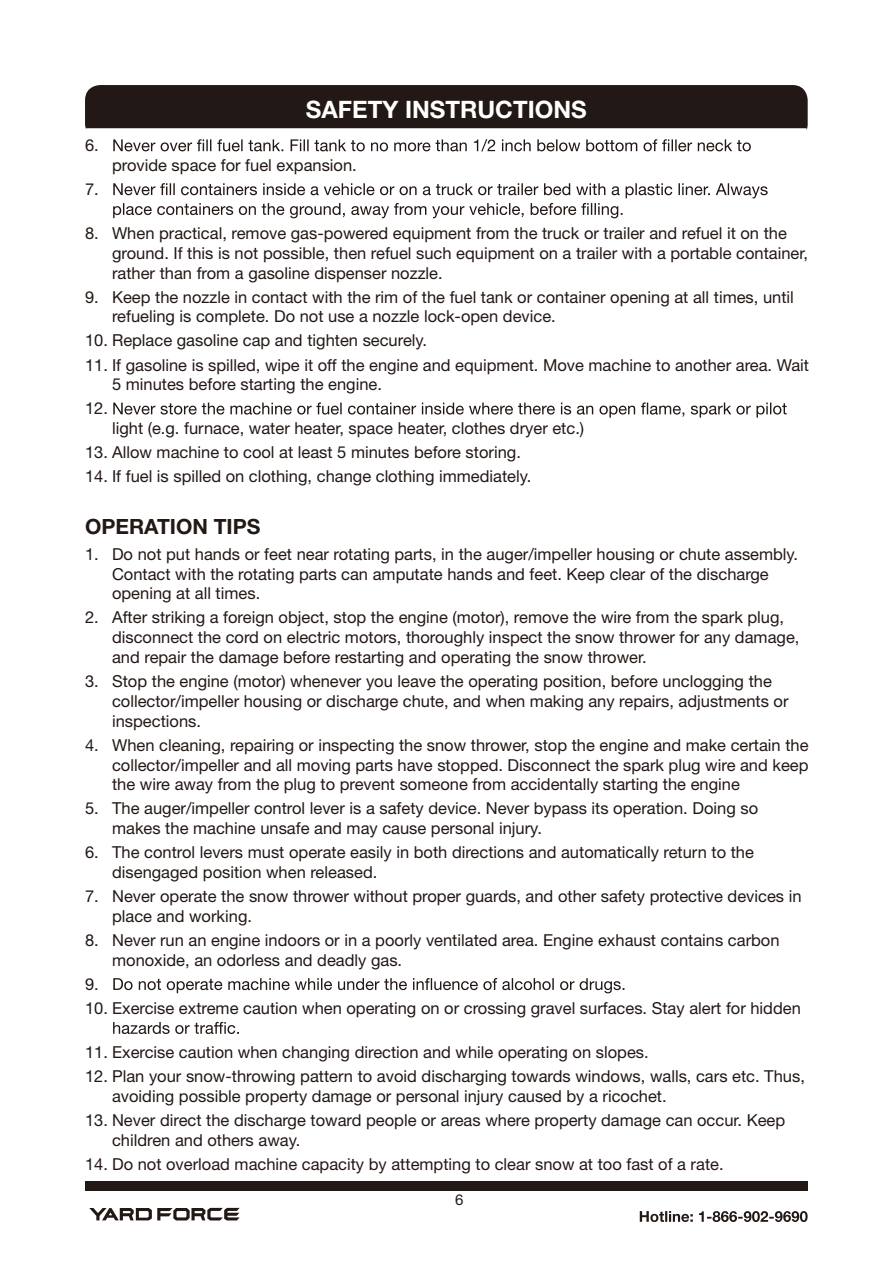
<style>
.page{position:relative;width:893px;height:1263px;background:#fff}
.page>*{position:absolute;margin:0;border:0;box-sizing:border-box;transform-origin:0 0}
.t1{font:700 24px "Helvetica Neue LT Std";color:#fff}
.t2{font:700 21px "Helvetica Neue LT Std";color:#221815}
.t3{font:16.5px/19.8px "Helvetica Neue LT Std";color:#221815}
.t4{font:15px "Helvetica Neue LT Std";color:#221815}
</style>
<div class="page">
<div style="left:85px;top:1181px;width:723px;height:9px;background:#221815"></div>
<svg style="left:89px;top:1208px;width:151px;height:12px"></svg>
<svg style="left:640px;top:1211px;width:168px;height:11px"></svg>
<svg style="left:113px;top:139px;width:638px;height:12px"></svg>
<svg style="left:113px;top:183px;width:655px;height:35px"></svg>
<svg style="left:113px;top:402px;width:674px;height:16px"></svg>
<svg style="left:113px;top:978px;width:511px;height:15px"></svg>
<svg style="left:113px;top:1022px;width:126px;height:12px"></svg>
<svg style="left:85px;top:85px;width:723px;height:45px;background:#2b211f"></svg>
<p class="t3" style="left:85px;top:135px;width:15px">6.</p>
<h1 class="t1" style="left:306px;top:94px;width:282px">SAFETY INSTRUCTIONS</h1>
<p class="t3" style="left:112px;top:155px;width:246px">provide space for fuel expansion.</p>
<p class="t3" style="left:85px;top:179px;width:15px">7.</p>
<p class="t3" style="left:112px;top:223px;width:697px;text-indent:-27px">8. When practical, remove gas-powered equipment from the truck or trailer and refuel it on the ground. If this is not possible, then refuel such equipment on a trailer with a portable container, rather than from a gasoline dispenser nozzle.</p>
<p class="t3" style="left:112px;top:287px;width:683px;text-indent:-27px">9. Keep the nozzle in contact with the rim of the fuel tank or container opening at all times, until refueling is complete. Do not use a nozzle lock-open device.</p>
<p class="t3" style="left:85px;top:330px;width:344px">10. Replace gasoline cap and tighten securely.</p>
<p class="t3" style="left:112px;top:354px;width:699px;text-indent:-27px">11. If gasoline is spilled, wipe it off the engine and equipment. Move machine to another area. Wait<br>5 minutes before starting the engine.</p>
<p class="t3" style="left:85px;top:398px;width:24px">12.</p>
<p class="t3" style="left:112px;top:418px;width:474px">light (e.g. furnace, water heater, space heater, clothes dryer etc.)</p>
<p class="t3" style="left:85px;top:442px;width:437px">13. Allow machine to cool at least 5 minutes before storing.</p>
<p class="t3" style="left:85px;top:466px;width:448px">14. If fuel is spilled on clothing, change clothing immediately.</p>
<p class="t2" style="left:85px;top:514px;width:177px">OPERATION TIPS</p>
<p class="t3" style="left:112px;top:544px;width:688px;text-indent:-27px">1. Do not put hands or feet near rotating parts, in the auger/impeller housing or chute assembly.<br>Contact with the rotating parts can amputate hands and feet. Keep clear of the discharge opening at all times.</p>
<p class="t3" style="left:112px;top:607px;width:689px;text-indent:-27px">2. After striking a foreign object, stop the engine (motor), remove the wire from the spark plug, disconnect the cord on electric motors, thoroughly inspect the snow thrower for any damage, and repair the damage before restarting and operating the snow thrower.</p>
<p class="t3" style="left:112px;top:671px;width:678px;text-indent:-27px">3. Stop the engine (motor) whenever you leave the operating position, before unclogging the collector/impeller housing or discharge chute, and when making any repairs, adjustments or inspections.</p>
<p class="t3" style="left:112px;top:735px;width:698px;text-align:justify;text-indent:-27px">4. When cleaning, repairing or inspecting the snow thrower, stop the engine and make certain the collector/impeller and all moving parts have stopped. Disconnect the spark plug wire and keep the wire away from the plug to prevent someone from accidentally starting the engine</p>
<p class="t3" style="left:112px;top:798px;width:648px;text-indent:-27px">5. The auger/impeller control lever is a safety device. Never bypass its operation. Doing so makes the machine unsafe and may cause personal injury.</p>
<p class="t3" style="left:112px;top:842px;width:643px;text-indent:-27px">6. The control levers must operate easily in both directions and automatically return to the disengaged position when released.</p>
<p class="t3" style="left:112px;top:886px;width:691px;text-indent:-27px">7. Never operate the snow thrower without proper guards, and other safety protective devices in place and working.</p>
<p class="t3" style="left:112px;top:930px;width:669px;text-indent:-27px">8. Never run an engine indoors or in a poorly ventilated area. Engine exhaust contains carbon monoxide, an odorless and deadly gas.</p>
<p class="t3" style="left:85px;top:974px;width:15px">9.</p>
<p class="t3" style="left:85px;top:998px;width:717px">10. Exercise extreme caution when operating on or crossing gravel surfaces. Stay alert for hidden</p>
<p class="t3" style="left:85px;top:1042px;width:565px">11. Exercise caution when changing direction and while operating on slopes.</p>
<p class="t3" style="left:112px;top:1066px;width:694px;text-indent:-27px">12. Plan your snow-throwing pattern to avoid discharging towards windows, walls, cars etc. Thus, avoiding possible property damage or personal injury caused by a ricochet.</p>
<p class="t3" style="left:112px;top:1110px;width:675px;text-indent:-27px">13. Never direct the discharge toward people or areas where property damage can occur. Keep children and others away.</p>
<p class="t3" style="left:85px;top:1153px;width:640px">14. Do not overload machine capacity by attempting to clear snow at too fast of a rate.</p>
<p class="t4" style="left:455px;top:1191px;width:10px">6</p>
</div>
